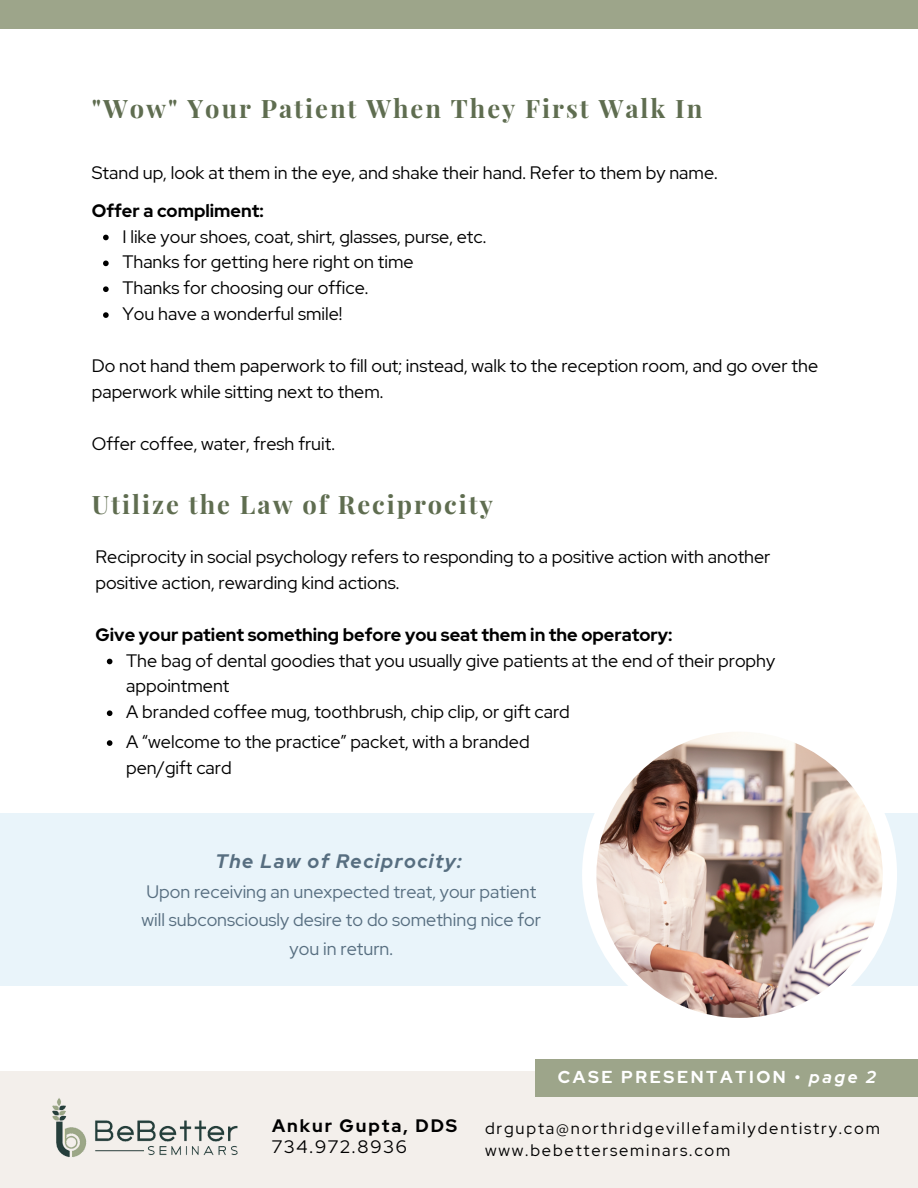
<style>
.page{position:relative;width:918px;height:1188px;background:#fff}
.page>*{position:absolute;margin:0;border:0;box-sizing:border-box;transform-origin:0 0}
.t1{font:700 25.5px "Playfair Display";letter-spacing:.075em;color:#5f6d50}
.t2{font:italic 700 19.5px "Red Hat Display";letter-spacing:.075em;color:#576e80}
.t3{font:18px/25.8px "Red Hat Display";color:#000}
.t4{font:18px/28.2px "Red Hat Display";color:#576e80;text-align:center}
.t5{font:700 18px "Red Hat Display";color:#000}
.t6{font:700 18px "Red Hat Display";letter-spacing:.11em;color:#000}
.t7{font:18px "Red Hat Display";letter-spacing:.11em;color:#000}
.t8{font:700 17.25px "Red Hat Display";letter-spacing:.15em;color:#fff}
.t9{font:16.5px/22.5px "Red Hat Display";letter-spacing:.11em;color:#000}
.s1{font-style:italic}
</style>
<div class="page">
<div style="left:0;top:1071px;width:918px;height:117px;background:#f3efeb"></div>
<div style="left:0;top:814px;width:918px;height:172px;background:#e9f4fa"></div>
<img style="left:52px;top:1098px;width:186px;height:60px">
<div style="left:582px;top:717px;width:315px;height:315px;background:#fff;border-radius:50%"></div>
<img style="left:596px;top:732px;width:287px;height:286px;border-radius:50%">
<div style="left:535px;top:1059px;width:383px;height:38px;background:#9da58a"></div>
<div style="left:0;top:0;width:918px;height:28px;background:#9da58a"></div>
<svg style="left:103px;top:235px;width:6px;height:5px"></svg>
<svg style="left:103px;top:261px;width:6px;height:5px"></svg>
<svg style="left:103px;top:286px;width:6px;height:6px"></svg>
<svg style="left:103px;top:312px;width:6px;height:6px"></svg>
<svg style="left:107px;top:659px;width:5px;height:5px"></svg>
<svg style="left:107px;top:710px;width:5px;height:6px"></svg>
<svg style="left:107px;top:740px;width:5px;height:6px"></svg>
<h1 class="t1" style="left:92px;top:90px;width:612px">"Wow" Your Patient When They First Walk In</h1>
<p class="t3" style="left:92px;top:159px;width:627px">Stand up, look at them in the eye, and shake their hand. Refer to them by name.</p>
<p class="t5" style="left:92px;top:198px;width:173px">Offer a compliment:</p>
<p class="t3" style="left:122px;top:223px;width:365px">I like your shoes, coat, shirt, glasses, purse, etc.<br>Thanks for getting here right on time<br>Thanks for choosing our office.<br>You have a wonderful smile!</p>
<p class="t3" style="left:92px;top:353px;width:728px">Do not hand them paperwork to fill out; instead, walk to the reception room, and go over the paperwork while sitting next to them.</p>
<p class="t3" style="left:92px;top:430px;width:245px">Offer coffee, water, fresh fruit.</p>
<h1 class="t1" style="left:92px;top:486px;width:403px">Utilize the Law of Reciprocity</h1>
<p class="t3" style="left:96px;top:544px;width:676px">Reciprocity in social psychology refers to responding to a positive action with another positive action, rewarding kind actions.</p>
<p class="t5" style="left:96px;top:622px;width:578px">Give your patient something before you seat them in the operatory:</p>
<p class="t3" style="left:126px;top:647px;width:651px">The bag of dental goodies that you usually give patients at the end of their prophy appointment<br>A branded coffee mug, toothbrush, chip clip, or gift card</p>
<p class="t3" style="left:126px;top:729px;width:405px">A “welcome to the practice” packet, with a branded pen/gift card</p>
<p class="t2" style="left:215px;top:848px;width:248px">The Law of Reciprocity:</p>
<p class="t4" style="left:142px;top:878px;width:401px">Upon receiving an unexpected treat, your patient will subconsciously desire to do something nice for you in return.</p>
<p class="t8" style="left:558px;top:1066px;width:320px">CASE PRESENTATION • <span class="s1">page 2</span></p>
<p class="t6" style="left:272px;top:1113px;width:187px">Ankur Gupta, DDS</p>
<p class="t7" style="left:272px;top:1135px;width:136px">734.972.8936</p>
<p class="t9" style="left:485px;top:1116px;width:396px">drgupta@northridgevillefamilydentistry.com www.bebetterseminars.com</p>
</div>
